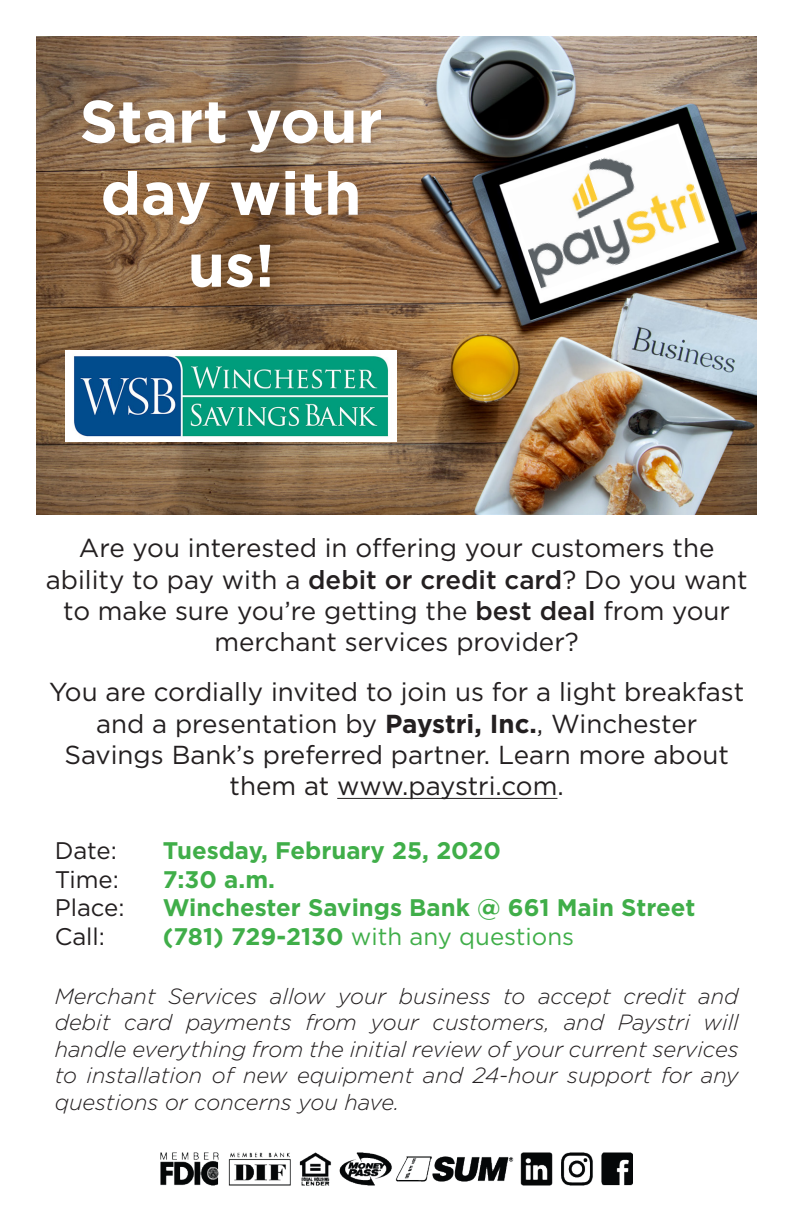
<style>
.page{position:relative;width:792px;height:1224px;background:#fff}
.page>*{position:absolute;margin:0;border:0;box-sizing:border-box;transform-origin:0 0}
.t1{font:700 60px/72px "Gotham";color:#fff;text-align:center}
.t2{font:26px/31.2px "Gotham";color:#231f20;text-align:center}
.t3{font:700 24px "Gotham";color:#40ae49}
.t4{font:24px "Gotham";color:#40ae49}
.t5{font:24px "Gotham";color:#231f20}
.t6{font:italic 300 22px/26.4px "Gotham";color:#231f20;text-align:justify}
.s1{font-weight:500}
.s2{font-weight:700}
</style>
<div class="page">
<hr style="left:337px;top:798px;width:220px;height:1px;background:#231f20">
<img style="left:37px;top:37px;width:720px;height:478px">
<img style="left:508px;top:133px;width:202px;height:158px">
<img style="left:66px;top:351px;width:331px;height:90px">
<img style="left:161px;top:1153px;width:472px;height:32px">
<p class="t1" style="left:80px;top:85px;width:305px">Start your day with us!</p>
<p class="t2" style="left:46px;top:532px;width:704px">Are you interested in offering your customers the ability to pay with a <span class="s1">debit or credit card</span>? Do you want to make sure you’re getting the <span class="s1">best deal</span> from your merchant services provider?</p>
<p class="t2" style="left:49px;top:676px;width:696px">You are cordially invited to join us for a light breakfast and a presentation by <span class="s2">Paystri, Inc.</span>, Winchester Savings Bank’s preferred partner. Learn more about them at www.paystri.com.</p>
<p class="t5" style="left:55px;top:835px;width:64px">Date:</p>
<p class="t3" style="left:163px;top:834px;width:340px">Tuesday, February 25, 2020</p>
<p class="t5" style="left:55px;top:864px;width:66px">Time:</p>
<p class="t3" style="left:163px;top:863px;width:114px">7:30 a.m.</p>
<p class="t5" style="left:55px;top:893px;width:71px">Place:</p>
<p class="t3" style="left:163px;top:892px;width:534px">Winchester Savings Bank @ 661 Main Street</p>
<p class="t5" style="left:55px;top:921px;width:52px">Call:</p>
<p class="t4" style="left:163px;top:921px;width:413px"><span class="s2">(781) 729-2130</span> with any questions</p>
<p class="t6" style="left:55px;top:982px;width:686px">Merchant Services allow your business to accept credit and debit card payments from your customers, and Paystri will handle everything from the initial review of your current services to installation of new equipment and 24-hour support for any questions or concerns you have.</p>
</div>
